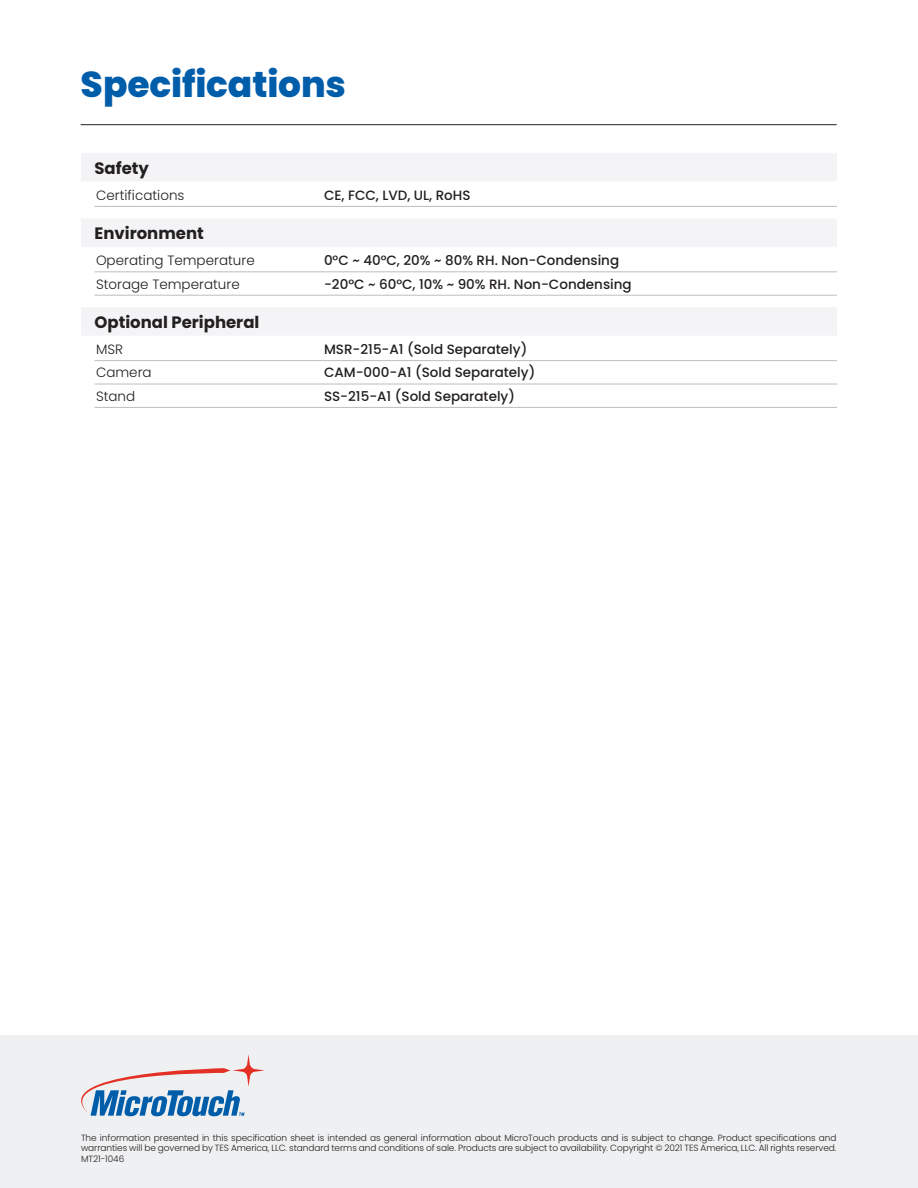
<style>
.page{position:relative;width:918px;height:1188px;background:#fff}
.page>*{position:absolute;margin:0;border:0;box-sizing:border-box;transform-origin:0 0}
.t1{font:800 36px "Poppins";letter-spacing:-.005em;color:#005daa}
.t2{font:700 16.5px "Poppins";color:#231f20}
.t3{font:500 13.5px "Poppins";color:#231f20}
.t4{font:300 13.5px "Poppins";color:#231f20}
.t5{font:300 9px/10.8px "Poppins";letter-spacing:-.01em;color:#231f20;text-align:justify}
</style>
<div class="page">
<div style="left:0;top:1036px;width:918px;height:152px;background:#eff0f1"></div>
<svg style="left:81px;top:1054px;width:183px;height:62px"></svg>
<hr style="left:81px;top:124px;width:756px;height:1px;background:#231f20">
<div style="left:81px;top:153px;width:756px;height:28px;background:#f4f4f6"></div>
<hr style="left:94px;top:206px;width:743px;height:1px;background:#bcbec0">
<div style="left:81px;top:218px;width:756px;height:29px;background:#f4f4f6"></div>
<hr style="left:94px;top:272px;width:743px;height:1px;background:#bcbec0">
<hr style="left:94px;top:295px;width:743px;height:1px;background:#bcbec0">
<div style="left:81px;top:307px;width:756px;height:29px;background:#f4f4f6"></div>
<hr style="left:94px;top:360px;width:743px;height:1px;background:#bcbec0">
<hr style="left:94px;top:384px;width:743px;height:1px;background:#bcbec0">
<hr style="left:94px;top:407px;width:743px;height:1px;background:#bcbec0">
<h1 class="t1" style="left:81px;top:64px;width:267px">Specifications</h1>
<h2 class="t2" style="left:94px;top:159px;width:56px">Safety</h2>
<h3 class="t4" style="left:96px;top:187px;width:90px">Certifications</h3>
<h3 class="t3" style="left:324px;top:187px;width:148px">CE, FCC, LVD, UL, RoHS</h3>
<h2 class="t2" style="left:94px;top:224px;width:111px">Environment</h2>
<h3 class="t4" style="left:96px;top:253px;width:160px">Operating Temperature</h3>
<h3 class="t3" style="left:324px;top:253px;width:297px">0°C ~ 40°C, 20% ~ 80% RH. Non-Condensing</h3>
<h3 class="t4" style="left:96px;top:276px;width:145px">Storage Temperature</h3>
<h3 class="t3" style="left:324px;top:276px;width:309px">-20°C ~ 60°C, 10% ~ 90% RH. Non-Condensing</h3>
<h2 class="t2" style="left:94px;top:313px;width:166px">Optional Peripheral</h2>
<h3 class="t4" style="left:96px;top:341px;width:29px">MSR</h3>
<h3 class="t3" style="left:324px;top:341px;width:205px">MSR-215-A1 (Sold Separately)</h3>
<h3 class="t4" style="left:96px;top:365px;width:57px">Camera</h3>
<h3 class="t3" style="left:324px;top:365px;width:213px">CAM-000-A1 (Sold Separately)</h3>
<h3 class="t4" style="left:96px;top:388px;width:41px">Stand</h3>
<h3 class="t3" style="left:324px;top:388px;width:193px">SS-215-A1 (Sold Separately)</h3>
<p class="t5" style="left:81px;top:1132px;width:757px">The information presented in this specification sheet is intended as general information about MicroTouch products and is subject to change. Product specifications and warranties will be governed by TES America, LLC. standard terms and conditions of sale. Products are subject to availability. Copyright © 2021 TES America, LLC. All rights reserved.<br>MT21-1046</p>
</div>
